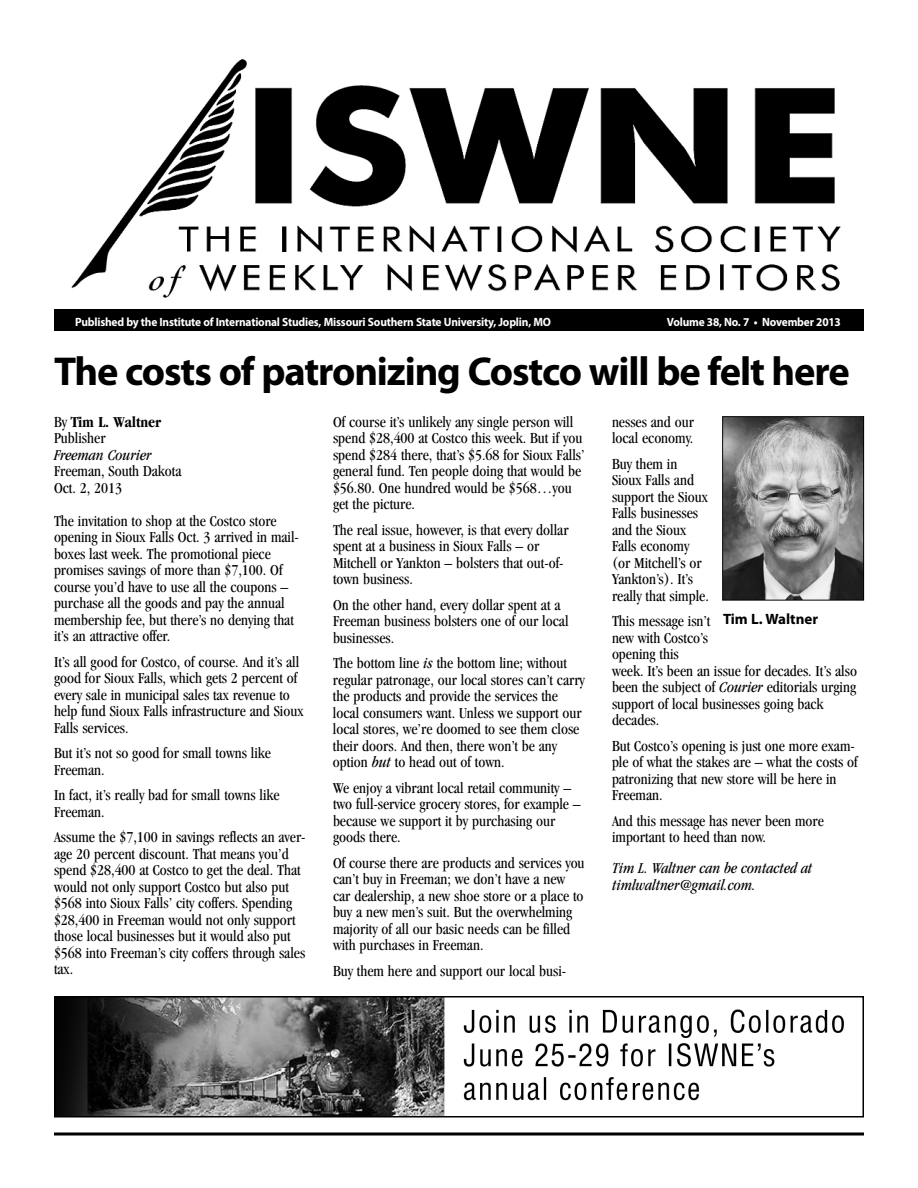
<style>
.page{position:relative;width:918px;height:1188px;background:#fff}
.page>*{position:absolute;margin:0;border:0;box-sizing:border-box;transform-origin:0 0}
.t1{font:700 40.5px "Myriad Pro";letter-spacing:-.03em;color:#000}
.t2{font:condensed 15.75px/16.5px "Garamond";color:#000}
.t3{font:italic condensed 15.75px/16.5px "Garamond";color:#000}
.t4{font:700 condensed 15.75px/16.5px "Garamond";color:#000}
.t5{font:700 15px "Myriad Pro";color:#000}
.t6{font:700 12px "Myriad Pro";letter-spacing:-.015em;color:#fff;scale:.95 1}
.s1{font-weight:400}
.s2{font-style:italic}
</style>
<div class="page">
<div style="left:54px;top:310px;width:810px;height:21px;background:#000"></div>
<img style="left:71px;top:59px;width:770px;height:239px">
<svg style="left:54px;top:1132px;width:810px;height:4px;background:#3f3f3f"></svg>
<img style="left:724px;top:418px;width:138px;height:181px">
<div style="left:722px;top:416px;width:142px;height:185px;border:1px solid #000"></div>
<img style="left:57px;top:999px;width:787px;height:116px">
<div style="left:54px;top:996px;width:810px;height:122px;border:2px solid #000"></div>
<p class="t6" style="left:75px;top:318px;width:503px">Published by the Institute of International Studies, Missouri Southern State University, Joplin, MO</p>
<p class="t6" style="left:667px;top:318px;width:185px">Volume 38, No. 7 • November 2013</p>
<h1 class="t1" style="left:54px;top:357px;width:797px">The costs of patronizing Costco will be felt here</h1>
<p class="t4" style="left:54px;top:415px;width:109px"><span class="s1">By</span> Tim L. Waltner<br><span class="s1">Publisher</span></p>
<p class="t3" style="left:54px;top:448px;width:99px">Freeman Courier</p>
<p class="t2" style="left:54px;top:464px;width:129px">Freeman, South Dakota<br>Oct. 2, 2013</p>
<p class="t2" style="left:54px;top:514px;width:247px">The invitation to shop at the Costco store opening in Sioux Falls Oct. 3 arrived in mail&shy;boxes last week. The promotional piece promises savings of more than $7,100. Of course you’d have to use all the coupons – purchase all the goods and pay the annual membership fee, but there’s no denying that it’s an attractive offer.</p>
<p class="t2" style="left:54px;top:655px;width:251px">It’s all good for Costco, of course. And it’s all good for Sioux Falls, which gets 2 percent of every sale in municipal sales tax revenue to help fund Sioux Falls infrastructure and Sioux Falls services.</p>
<p class="t2" style="left:54px;top:746px;width:219px">But it’s not so good for small towns like<br>Freeman.</p>
<p class="t2" style="left:54px;top:788px;width:227px">In fact, it’s really bad for small towns like<br>Freeman.</p>
<p class="t2" style="left:54px;top:830px;width:253px">Assume the $7,100 in savings reflects an aver&shy;age 20 percent discount. That means you’d spend $28,400 at Costco to get the deal. That would not only support Costco but also put $568 into Sioux Falls’ city coffers. Spending $28,400 in Freeman would not only support those local businesses but it would also put $568 into Freeman’s city coffers through sales tax.</p>
<p class="t2" style="left:612px;top:415px;width:84px">nesses and our local economy.</p>
<p class="t2" style="left:612px;top:457px;width:98px">Buy them in<br>Sioux Falls and support the Sioux<br>Falls businesses and the Sioux<br>Falls economy (or Mitchell’s or<br>Yankton’s). It’s really that simple.</p>
<p class="t2" style="left:612px;top:614px;width:247px">This message isn’t<br>new with Costco’s<br>opening this<br>week. It’s been an issue for decades. It’s also been the subject of <span class="s2">Courier</span> editorials urging support of local businesses going back decades.</p>
<p class="t2" style="left:612px;top:739px;width:247px">But Costco’s opening is just one more exam&shy;ple of what the stakes are – what the costs of patronizing that new store will be here in Freeman.</p>
<p class="t2" style="left:612px;top:814px;width:213px">And this message has never been more important to heed than now.</p>
<p class="t3" style="left:612px;top:861px;width:202px">Tim L. Waltner can be contacted at timlwaltner@gmail.com.</p>
<p class="t2" style="left:333px;top:415px;width:253px">Of course it’s unlikely any single person will spend $28,400 at Costco this week. But if you spend $284 there, that’s $5.68 for Sioux Falls’ general fund. Ten people doing that would be $56.80. One hundred would be $568…you get the picture.</p>
<p class="t2" style="left:333px;top:523px;width:237px">The real issue, however, is that every dollar spent at a business in Sioux Falls – or Mitchell or Yankton – bolsters that out-of&shy;town business.</p>
<p class="t2" style="left:333px;top:598px;width:237px">On the other hand, every dollar spent at a<br>Freeman business bolsters one of our local businesses.</p>
<p class="t2" style="left:333px;top:656px;width:253px">The bottom line <span class="s2">is</span> the bottom line; without regular patronage, our local stores can’t carry the products and provide the services the local consumers want. Unless we support our local stores, we’re doomed to see them close their doors. And then, there won’t be any option <span class="s2">but</span> to head out of town.</p>
<p class="t2" style="left:333px;top:781px;width:249px">We enjoy a vibrant local retail community – two full-service grocery stores, for example – because we support it by purchasing our goods there.</p>
<p class="t2" style="left:333px;top:856px;width:253px">Of course there are products and services you can’t buy in Freeman; we don’t have a new car dealership, a new shoe store or a place to buy a new men’s suit. But the overwhelming majority of all our basic needs can be filled with purchases in Freeman.</p>
<p class="t2" style="left:333px;top:964px;width:235px">Buy them here and support our local busi-</p>
<p class="t5" style="left:723px;top:614px;width:97px">Tim L. Waltner</p>
</div>
